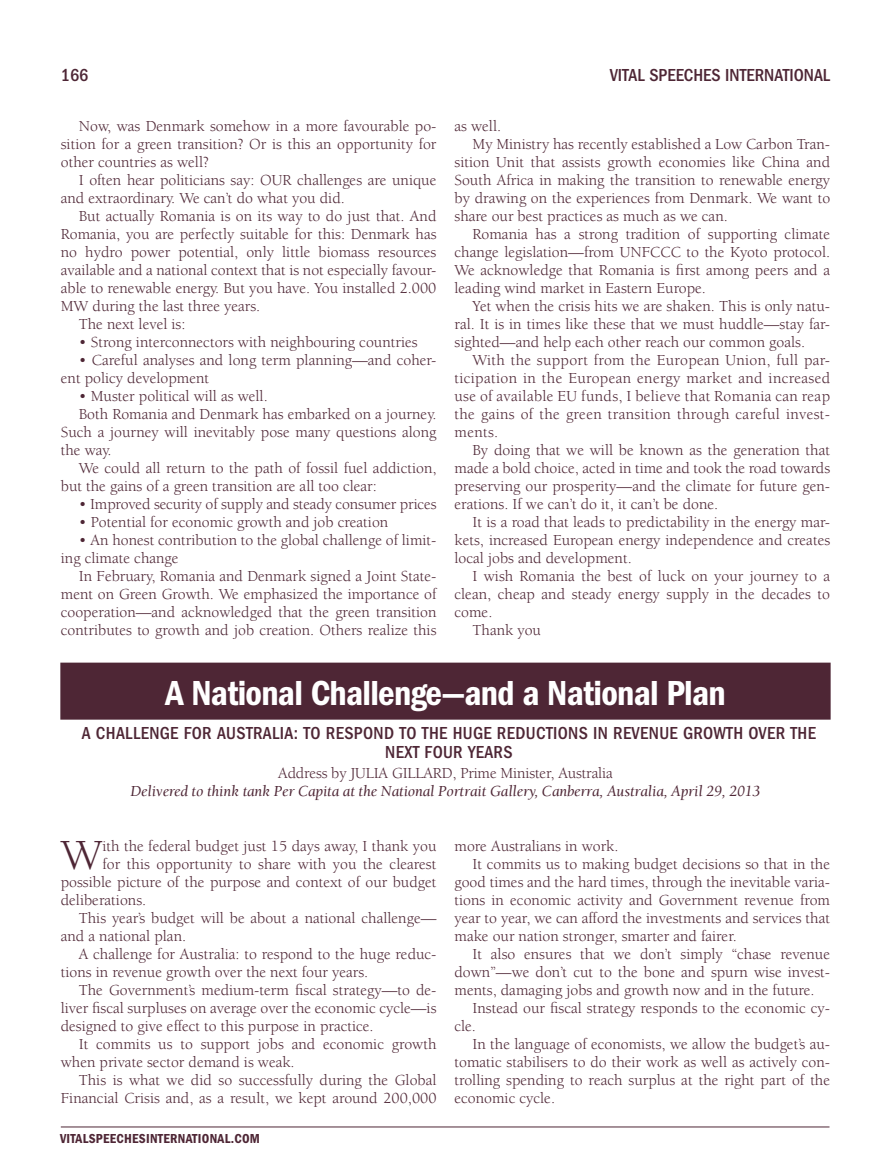
<style>
.page{position:relative;width:891px;height:1175px;background:#fff}
.page>*{position:absolute;margin:0;border:0;box-sizing:border-box;transform-origin:0 0}
.t1{font:44.1px "Berkeley";color:#4e2635}
.t2{font:36px "ITC Franklin Gothic Std Dm Cd";letter-spacing:-.02em;color:#fff}
.t3{font:500 condensed 18px/19.5px "ITC Franklin Gothic Std";letter-spacing:.02em;color:#4e2635;text-align:center}
.t4{font:500 condensed 18px "ITC Franklin Gothic Std";color:#4e2635}
.t5{font:15.75px/18px "Berkeley";color:#4e2635}
.t6{font:15.75px "Berkeley";letter-spacing:.02em;color:#4e2635}
.t7{font:italic 15.75px "Berkeley";letter-spacing:-.01em;color:#4e2635}
.t8{font:13.5px "ITC Franklin Gothic Std Dm Cd";letter-spacing:.02em;color:#4e2635}
</style>
<div class="page">
<hr style="left:61px;top:1126px;width:769px;height:1px;background:#4e2635">
<div style="left:60px;top:662px;width:771px;height:57px;background:#4e2635"></div>
<p class="t3" style="left:61px;top:65px;width:29px">166</p>
<p class="t4" style="left:610px;top:65px;width:125px">VITAL SPEECHES INTERNATIONAL</p>
<p class="t5" style="left:61px;top:117px;width:377px;text-align:justify;text-indent:18px">Now, was Denmark somehow in a more favourable po&shy;sition for a green transition? Or is this an opportunity for other countries as well?</p>
<p class="t5" style="left:61px;top:171px;width:377px;text-indent:18px">I often hear politicians say: OUR challenges are unique and extraordinary. We can’t do what you did.</p>
<p class="t5" style="left:79px;top:207px;width:359px">But actually Romania is on its way to do just that. And</p>
<p class="t5" style="left:61px;top:225px;width:377px">Romania, you are perfectly suitable for this: Denmark has</p>
<p class="t5" style="left:61px;top:243px;width:377px">no hydro power potential, only little biomass resources</p>
<p class="t5" style="left:61px;top:261px;width:377px">available and a national context that is not especially favour-</p>
<p class="t5" style="left:61px;top:279px;width:377px">able to renewable energy. But you have. You installed 2.000</p>
<p class="t5" style="left:61px;top:297px;width:201px">MW during the last three years.</p>
<p class="t5" style="left:79px;top:315px;width:108px">The next level is:</p>
<p class="t5" style="left:79px;top:333px;width:340px">• Strong interconnectors with neighbouring countries</p>
<p class="t5" style="left:61px;top:351px;width:377px;text-indent:18px">• Careful analyses and long term planning—and coher&shy;ent policy development</p>
<p class="t5" style="left:79px;top:387px;width:190px">• Muster political will as well.</p>
<p class="t5" style="left:79px;top:405px;width:359px">Both Romania and Denmark has embarked on a journey.</p>
<p class="t5" style="left:61px;top:423px;width:377px">Such a journey will inevitably pose many questions along</p>
<p class="t5" style="left:61px;top:441px;width:52px">the way.</p>
<p class="t5" style="left:79px;top:459px;width:359px">We could all return to the path of fossil fuel addiction,</p>
<p class="t5" style="left:61px;top:477px;width:318px">but the gains of a green transition are all too clear:</p>
<p class="t5" style="left:79px;top:495px;width:359px">• Improved security of supply and steady consumer prices</p>
<p class="t5" style="left:79px;top:513px;width:311px">• Potential for economic growth and job creation</p>
<p class="t5" style="left:61px;top:531px;width:377px;text-indent:18px">• An honest contribution to the global challenge of limit&shy;ing climate change</p>
<p class="t5" style="left:61px;top:567px;width:377px;text-align:justify;text-indent:18px">In February, Romania and Denmark signed a Joint State&shy;ment on Green Growth. We emphasized the importance of cooperation—and acknowledged that the green transition contributes to growth and job creation. Others realize this</p>
<p class="t5" style="left:455px;top:117px;width:48px">as well.</p>
<p class="t5" style="left:473px;top:135px;width:359px">My Ministry has recently established a Low Carbon Tran-</p>
<p class="t5" style="left:455px;top:153px;width:377px">sition Unit that assists growth economies like China and</p>
<p class="t5" style="left:455px;top:171px;width:377px">South Africa in making the transition to renewable energy</p>
<p class="t5" style="left:455px;top:189px;width:377px">by drawing on the experiences from Denmark. We want to</p>
<p class="t5" style="left:455px;top:207px;width:275px">share our best practices as much as we can.</p>
<p class="t5" style="left:473px;top:225px;width:359px">Romania has a strong tradition of supporting climate</p>
<p class="t5" style="left:455px;top:243px;width:377px">change legislation—from UNFCCC to the Kyoto protocol.</p>
<p class="t5" style="left:455px;top:261px;width:377px">We acknowledge that Romania is first among peers and a</p>
<p class="t5" style="left:455px;top:279px;width:253px">leading wind market in Eastern Europe.</p>
<p class="t5" style="left:473px;top:297px;width:359px">Yet when the crisis hits we are shaken. This is only natu-</p>
<p class="t5" style="left:455px;top:315px;width:377px">ral. It is in times like these that we must huddle—stay far-</p>
<p class="t5" style="left:455px;top:333px;width:352px">sighted—and help each other reach our common goals.</p>
<p class="t6" style="left:473px;top:351px;width:359px">With the support from the European Union, full par-</p>
<p class="t6" style="left:455px;top:369px;width:377px">ticipation in the European energy market and increased</p>
<p class="t6" style="left:455px;top:387px;width:377px">use of available EU funds, I believe that Romania can reap</p>
<p class="t6" style="left:455px;top:405px;width:377px">the gains of the green transition through careful invest-</p>
<p class="t5" style="left:455px;top:423px;width:45px">ments.</p>
<p class="t5" style="left:473px;top:441px;width:359px">By doing that we will be known as the generation that</p>
<p class="t5" style="left:455px;top:459px;width:377px">made a bold choice, acted in time and took the road towards</p>
<p class="t5" style="left:455px;top:477px;width:377px">preserving our prosperity—and the climate for future gen-</p>
<p class="t5" style="left:455px;top:495px;width:265px">erations. If we can’t do it, it can’t be done.</p>
<p class="t5" style="left:473px;top:513px;width:359px">It is a road that leads to predictability in the energy mar-</p>
<p class="t5" style="left:455px;top:531px;width:377px">kets, increased European energy independence and creates</p>
<p class="t5" style="left:455px;top:549px;width:179px">local jobs and development.</p>
<p class="t5" style="left:473px;top:567px;width:359px">I wish Romania the best of luck on your journey to a</p>
<p class="t5" style="left:455px;top:585px;width:377px">clean, cheap and steady energy supply in the decades to</p>
<p class="t5" style="left:455px;top:603px;width:39px">come.</p>
<p class="t5" style="left:473px;top:621px;width:70px">Thank you</p>
<h2 class="t2" style="left:165px;top:672px;width:562px">A National Challenge—and a National Plan</h2>
<p class="t3" style="left:82px;top:723px;width:736px">A CHALLENGE FOR AUSTRALIA: TO RESPOND TO THE HUGE REDUCTIONS IN REVENUE GROWTH OVER THE<br>NEXT FOUR YEARS</p>
<p class="t5" style="left:278px;top:764px;width:336px">Address by JULIA GILLARD, Prime Minister, Australia</p>
<p class="t7" style="left:131px;top:783px;width:631px">Delivered to think tank Per Capita at the National Portrait Gallery, Canberra, Australia, April 29, 2013</p>
<h1 class="t1" style="left:61px;top:831px;width:43px">W</h1>
<p class="t5" style="left:102px;top:837px;width:336px">ith the federal budget just 15 days away, I thank you</p>
<p class="t5" style="left:102px;top:855px;width:335px">for this opportunity to share with you the clearest</p>
<p class="t5" style="left:61px;top:873px;width:377px">possible picture of the purpose and context of our budget</p>
<p class="t5" style="left:61px;top:891px;width:87px">deliberations.</p>
<p class="t5" style="left:79px;top:909px;width:359px">This year’s budget will be about a national challenge—</p>
<p class="t5" style="left:61px;top:927px;width:127px">and a national plan.</p>
<p class="t5" style="left:79px;top:945px;width:359px">A challenge for Australia: to respond to the huge reduc-</p>
<p class="t5" style="left:61px;top:963px;width:309px">tions in revenue growth over the next four years.</p>
<p class="t5" style="left:79px;top:981px;width:359px">The Government’s medium-term fiscal strategy—to de-</p>
<p class="t5" style="left:61px;top:999px;width:377px">liver fiscal surpluses on average over the economic cycle—is</p>
<p class="t5" style="left:61px;top:1017px;width:314px">designed to give effect to this purpose in practice.</p>
<p class="t5" style="left:79px;top:1035px;width:359px">It commits us to support jobs and economic growth</p>
<p class="t5" style="left:61px;top:1053px;width:235px">when private sector demand is weak.</p>
<p class="t5" style="left:79px;top:1071px;width:359px">This is what we did so successfully during the Global</p>
<p class="t5" style="left:61px;top:1089px;width:377px">Financial Crisis and, as a result, we kept around 200,000</p>
<p class="t8" style="left:60px;top:1130px;width:201px">VITALSPEECHESINTERNATIONAL.COM</p>
<p class="t5" style="left:454px;top:837px;width:166px">more Australians in work.</p>
<p class="t5" style="left:472px;top:855px;width:359px">It commits us to making budget decisions so that in the</p>
<p class="t5" style="left:454px;top:873px;width:377px">good times and the hard times, through the inevitable varia-</p>
<p class="t5" style="left:454px;top:891px;width:377px">tions in economic activity and Government revenue from</p>
<p class="t5" style="left:454px;top:909px;width:377px">year to year, we can afford the investments and services that</p>
<p class="t5" style="left:454px;top:927px;width:284px">make our nation stronger, smarter and fairer.</p>
<p class="t5" style="left:472px;top:945px;width:359px">It also ensures that we don’t simply “chase revenue</p>
<p class="t5" style="left:454px;top:963px;width:377px">down”—we don’t cut to the bone and spurn wise invest-</p>
<p class="t5" style="left:454px;top:981px;width:362px">ments, damaging jobs and growth now and in the future.</p>
<p class="t5" style="left:472px;top:999px;width:359px">Instead our fiscal strategy responds to the economic cy-</p>
<p class="t5" style="left:454px;top:1017px;width:23px">cle.</p>
<p class="t5" style="left:472px;top:1035px;width:359px">In the language of economists, we allow the budget’s au-</p>
<p class="t5" style="left:454px;top:1053px;width:377px">tomatic stabilisers to do their work as well as actively con-</p>
<p class="t5" style="left:454px;top:1071px;width:377px">trolling spending to reach surplus at the right part of the</p>
<p class="t5" style="left:454px;top:1089px;width:102px">economic cycle.</p>
</div>
